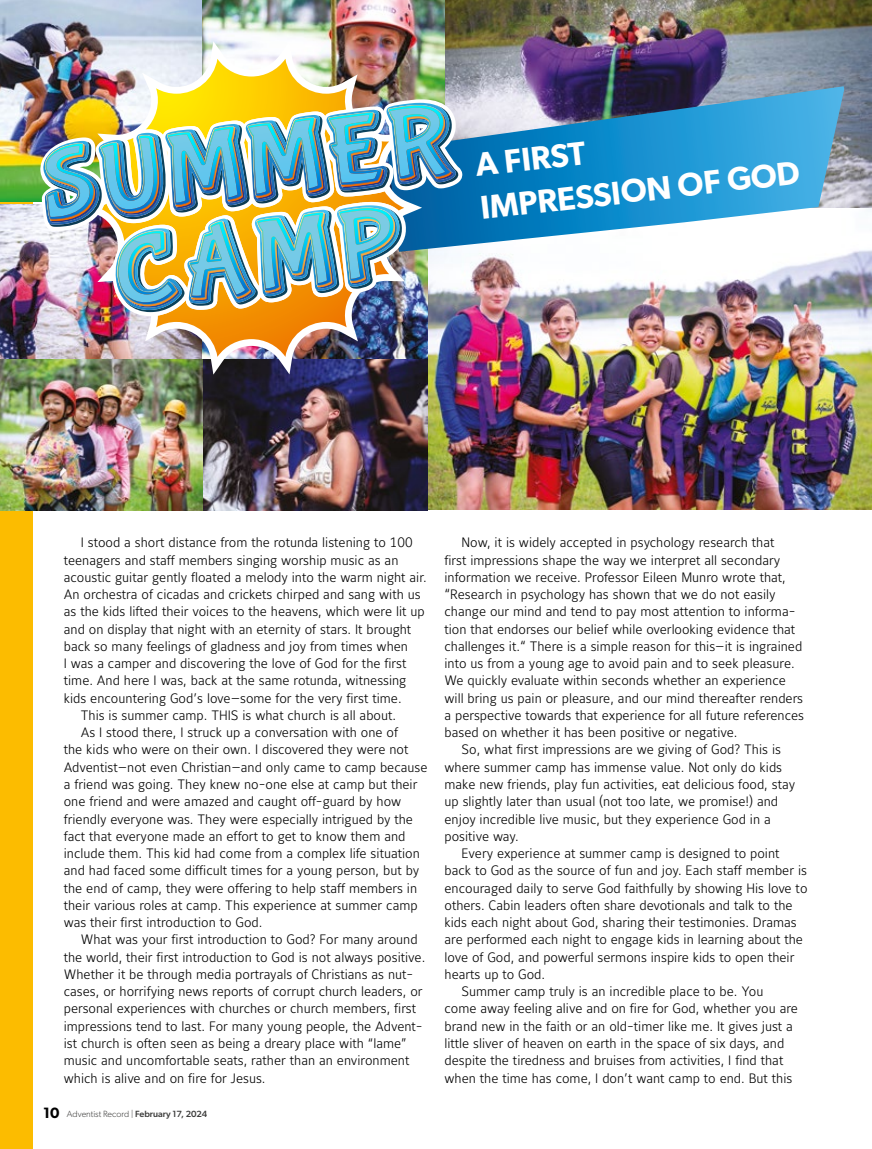
<style>
.page{position:relative;width:872px;height:1149px;background:#fff}
.page>*{position:absolute;margin:0;border:0;box-sizing:border-box;transform-origin:0 0}
.t1{font:600 33px/44.2px "Gibson";color:#fff}
.t2{font:13.5px "Maurea Light Tf";color:#000}
.t3{font:300 9px "Gibson";color:#3c3c3b}
.s1{font-weight:600;font-size:15px;color:#000}
.s2{font-weight:500}
.s3{font-size:14.25px}
</style>
<div class="page">
<div style="left:0;top:21px;width:33px;height:1127px;background:#fcbc00"></div>
<img style="left:427px;top:208px;width:445px;height:301px">
<img style="left:444px;top:0;width:428px;height:208px">
<img style="left:0;top:204px;width:427px;height:306px">
<img style="left:0;top:0;width:444px;height:202px">
<svg style="left:422px;top:86px;width:422px;height:166px"></svg>
<img style="left:81px;top:41px;width:341px;height:333px">
<img style="left:127px;top:59px;width:262px;height:40px">
<img style="left:39px;top:99px;width:423px;height:217px">
<img style="left:101px;top:136px;width:56px;height:75px">
<h1 class="t1" style="left:472px;top:143px;width:323px;rotate:-7deg">A FIRST<br>IMPRESSION OF GOD</h1>
<p class="t2" style="left:81px;top:535px;width:333px">I stood a short distance from the rotunda listening to 100</p>
<p class="t2" style="left:64px;top:552px;width:336px">teenagers and staff members singing worship music as an</p>
<p class="t2" style="left:64px;top:569px;width:364px">acoustic guitar gently floated a melody into the warm night air.</p>
<p class="t2" style="left:64px;top:586px;width:358px">An orchestra of cicadas and crickets chirped and sang with us</p>
<p class="t2" style="left:64px;top:604px;width:362px">as the kids lifted their voices to the heavens, which were lit up</p>
<p class="t2" style="left:64px;top:621px;width:349px">and on display that night with an eternity of stars. It brought</p>
<p class="t2" style="left:64px;top:638px;width:346px">back so many feelings of gladness and joy from times when</p>
<p class="t2" style="left:64px;top:655px;width:344px">I was a camper and discovering the love of God for the first</p>
<p class="t2" style="left:64px;top:673px;width:344px">time. And here I was, back at the same rotunda, witnessing</p>
<p class="t2" style="left:64px;top:690px;width:339px">kids encountering God’s love—some for the very first time.</p>
<p class="t2" style="left:81px;top:707px;width:317px">This is summer camp. THIS is what church is all about.</p>
<p class="t2" style="left:81px;top:724px;width:319px">As I stood there, I struck up a conversation with one of</p>
<p class="t2" style="left:64px;top:742px;width:346px">the kids who were on their own. I discovered they were not</p>
<p class="t2" style="left:64px;top:759px;width:365px">Adventist—not even Christian—and only came to camp because</p>
<p class="t2" style="left:64px;top:776px;width:355px">a friend was going. They knew no-one else at camp but their</p>
<p class="t2" style="left:64px;top:793px;width:339px">one friend and were amazed and caught off-guard by how</p>
<p class="t2" style="left:64px;top:811px;width:351px">friendly everyone was. They were especially intrigued by the</p>
<p class="t2" style="left:64px;top:828px;width:343px">fact that everyone made an effort to get to know them and</p>
<p class="t2" style="left:64px;top:845px;width:357px">include them. This kid had come from a complex life situation</p>
<p class="t2" style="left:64px;top:862px;width:357px">and had faced some difficult times for a young person, but by</p>
<p class="t2" style="left:64px;top:880px;width:355px">the end of camp, they were offering to help staff members in</p>
<p class="t2" style="left:64px;top:897px;width:355px">their various roles at camp. This experience at summer camp</p>
<p class="t2" style="left:64px;top:914px;width:200px">was their first introduction to God.</p>
<p class="t2" style="left:81px;top:931px;width:338px">What was your first introduction to God? For many around</p>
<p class="t2" style="left:64px;top:949px;width:363px">the world, their first introduction to God is not always positive.</p>
<p class="t2" style="left:64px;top:966px;width:351px">Whether it be through media portrayals of Christians as nut-</p>
<p class="t2" style="left:64px;top:983px;width:360px">cases, or horrifying news reports of corrupt church leaders, or</p>
<p class="t2" style="left:64px;top:1000px;width:354px">personal experiences with churches or church members, first</p>
<p class="t2" style="left:64px;top:1018px;width:360px">impressions tend to last. For many young people, the Advent-</p>
<p class="t2" style="left:64px;top:1035px;width:344px">ist church is often seen as being a dreary place with “lame”</p>
<p class="t2" style="left:64px;top:1052px;width:347px">music and uncomfortable seats, rather than an environment</p>
<p class="t2" style="left:64px;top:1069px;width:203px">which is alive and on fire for Jesus.</p>
<p class="t3" style="left:43px;top:1107px;width:166px"><span class="s1">10</span> Adventist Record | <span class="s2">February 17, 2024</span></p>
<p class="t2" style="left:461px;top:535px;width:314px">Now, it is widely accepted in psychology research that</p>
<p class="t2" style="left:444px;top:552px;width:337px">first impressions shape the way we interpret all secondary</p>
<p class="t2" style="left:444px;top:569px;width:343px">information we receive. Professor Eileen Munro wrote that,</p>
<p class="t2" style="left:444px;top:586px;width:332px"><span class="s3">“</span>Research in psychology has shown that we do not easily</p>
<p class="t2" style="left:444px;top:604px;width:352px">change our mind and tend to pay most attention to informa-</p>
<p class="t2" style="left:444px;top:621px;width:352px">tion that endorses our belief while overlooking evidence that</p>
<p class="t2" style="left:444px;top:638px;width:359px">challenges it.<span class="s3">“</span> There is a simple reason for this—it is ingrained</p>
<p class="t2" style="left:444px;top:655px;width:352px">into us from a young age to avoid pain and to seek pleasure.</p>
<p class="t2" style="left:444px;top:673px;width:343px">We quickly evaluate within seconds whether an experience</p>
<p class="t2" style="left:444px;top:690px;width:360px">will bring us pain or pleasure, and our mind thereafter renders</p>
<p class="t2" style="left:444px;top:707px;width:361px">a perspective towards that experience for all future references</p>
<p class="t2" style="left:444px;top:724px;width:294px">based on whether it has been positive or negative.</p>
<p class="t2" style="left:461px;top:742px;width:321px">So, what first impressions are we giving of God? This is</p>
<p class="t2" style="left:444px;top:759px;width:339px">where summer camp has immense value. Not only do kids</p>
<p class="t2" style="left:444px;top:776px;width:352px">make new friends, play fun activities, eat delicious food, stay</p>
<p class="t2" style="left:444px;top:793px;width:335px">up slightly later than usual (not too late, we promise!) and</p>
<p class="t2" style="left:444px;top:811px;width:328px">enjoy incredible live music, but they experience God in a</p>
<p class="t2" style="left:444px;top:828px;width:76px">positive way.</p>
<p class="t2" style="left:461px;top:845px;width:319px">Every experience at summer camp is designed to point</p>
<p class="t2" style="left:444px;top:862px;width:364px">back to God as the source of fun and joy. Each staff member is</p>
<p class="t2" style="left:444px;top:880px;width:364px">encouraged daily to serve God faithfully by showing His love to</p>
<p class="t2" style="left:444px;top:897px;width:350px">others. Cabin leaders often share devotionals and talk to the</p>
<p class="t2" style="left:444px;top:914px;width:354px">kids each night about God, sharing their testimonies. Dramas</p>
<p class="t2" style="left:444px;top:931px;width:360px">are performed each night to engage kids in learning about the</p>
<p class="t2" style="left:444px;top:949px;width:351px">love of God, and powerful sermons inspire kids to open their</p>
<p class="t2" style="left:444px;top:966px;width:102px">hearts up to God.</p>
<p class="t2" style="left:461px;top:983px;width:303px">Summer camp truly is an incredible place to be. You</p>
<p class="t2" style="left:444px;top:1000px;width:355px">come away feeling alive and on fire for God, whether you are</p>
<p class="t2" style="left:444px;top:1018px;width:350px">brand new in the faith or an old-timer like me. It gives just a</p>
<p class="t2" style="left:444px;top:1035px;width:341px">little sliver of heaven on earth in the space of six days, and</p>
<p class="t2" style="left:444px;top:1052px;width:340px">despite the tiredness and bruises from activities, I find that</p>
<p class="t2" style="left:444px;top:1069px;width:349px">when the time has come, I don’t want camp to end. But this</p>
</div>
